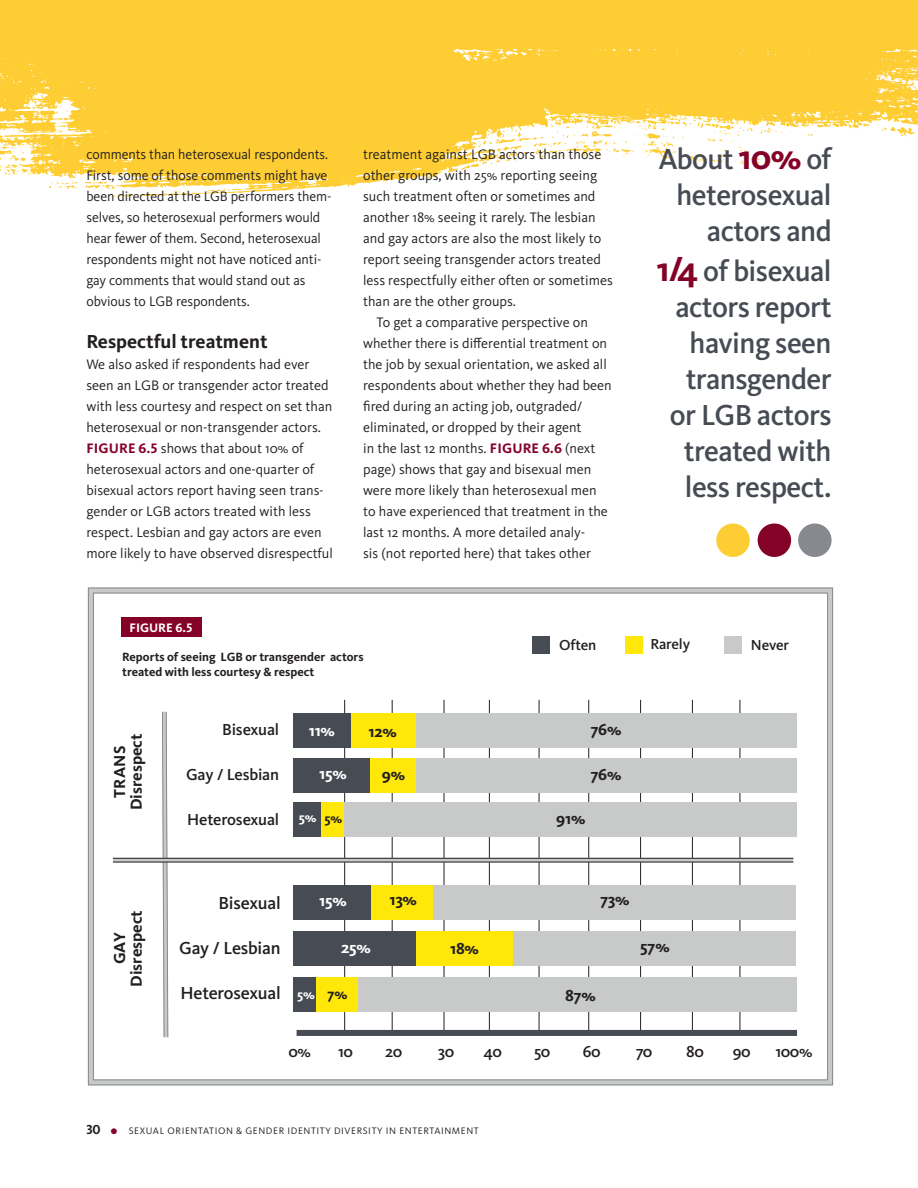
<style>
.page{position:relative;width:918px;height:1188px;background:#fff}
.page>*{position:absolute;margin:0;border:0;box-sizing:border-box;transform-origin:0 0}
.t1{font:500 30px/36px "Kievit OT";letter-spacing:-.02em;color:#464b54;text-align:right}
.t2{font:700 19.5px "Kievit OT";color:#231f20}
.t3{font:500 18px "Kievit OT";letter-spacing:-.01em;color:#231f20}
.t4{font:700 16.5px/16.5px "Kievit OT";color:#231f20;text-align:center}
.t5{font:500 16.5px "Kievit OT";letter-spacing:-.015em;color:#231f20}
.t6{font:700 16.5px "Kievit OT";color:#fff}
.t7{font:500 15px "Kievit OT";letter-spacing:-.01em;color:#231f20}
.t8{font:14.25px/21px "Kievit OT";color:#231f20}
.t9{font:700 13.5px "Kievit OT";color:#fff}
.t10{font:700 12.75px "Kievit OT";color:#fff}
.t11{font:700 12.3px/15px "Kievit OT";color:#231f20}
.t12{font:9.75px "Kievit OT";letter-spacing:.06em;color:#231f20}
.s1{font-weight:700;color:#840128}
.s2{font-weight:700;font-size:36px;color:#840128}
.s3{color:#231f20}
.s4{font-size:15px;color:#231f20}
.s5{font-weight:700;font-size:13.5px}
.s6{font-weight:700;font-size:16.5px;color:#840128}
</style>
<div class="page">
<div style="left:0;top:0;width:918px;height:49px;background:#fecd33"></div>
<svg style="left:499px;top:49px;width:204px;height:4px"></svg>
<svg style="left:703px;top:49px;width:215px;height:88px;background:#fed65b"></svg>
<svg style="left:0;top:49px;width:499px;height:148px;background:#fed453"></svg>
<svg style="left:419px;top:53px;width:408px;height:126px;fill:#fecd33"></svg>
<div style="left:716px;top:523px;width:34px;height:34px;background:#fecd33;border-radius:50%"></div>
<div style="left:758px;top:523px;width:33px;height:34px;background:#840128;border-radius:50%"></div>
<div style="left:798px;top:523px;width:34px;height:34px;background:#868a8e;border-radius:50%"></div>
<svg style="left:87px;top:587px;width:747px;height:499px"></svg>
<div style="left:121px;top:617px;width:80px;height:20px;background:#840128"></div>
<div style="left:724px;top:636px;width:17px;height:17px;background:#c8c9c9"></div>
<div style="left:625px;top:636px;width:17px;height:17px;background:#ffe709"></div>
<div style="left:532px;top:636px;width:17px;height:17px;background:#464b54"></div>
<hr style="left:344px;top:700px;width:1px;height:334px;background:#231f20">
<hr style="left:392px;top:700px;width:1px;height:334px;background:#231f20">
<hr style="left:444px;top:700px;width:1px;height:334px;background:#231f20">
<hr style="left:489px;top:700px;width:1px;height:334px;background:#231f20">
<hr style="left:539px;top:700px;width:1px;height:334px;background:#231f20">
<hr style="left:588px;top:700px;width:1px;height:334px;background:#231f20">
<hr style="left:640px;top:700px;width:1px;height:334px;background:#231f20">
<hr style="left:692px;top:700px;width:1px;height:334px;background:#231f20">
<hr style="left:740px;top:700px;width:1px;height:334px;background:#231f20">
<div style="left:297px;top:1030px;width:500px;height:6px;background:#464b54"></div>
<div style="left:293px;top:713px;width:58px;height:35px;background:#464b54"></div>
<div style="left:351px;top:713px;width:65px;height:35px;background:#ffe709"></div>
<div style="left:416px;top:713px;width:380px;height:35px;background:#c8c9c9"></div>
<div style="left:293px;top:758px;width:78px;height:35px;background:#464b54"></div>
<div style="left:371px;top:758px;width:45px;height:35px;background:#ffe709"></div>
<div style="left:416px;top:758px;width:380px;height:35px;background:#c8c9c9"></div>
<div style="left:293px;top:802px;width:27px;height:35px;background:#464b54"></div>
<div style="left:321px;top:802px;width:24px;height:35px;background:#ffe709"></div>
<div style="left:344px;top:802px;width:452px;height:35px;background:#c8c9c9"></div>
<div style="left:293px;top:885px;width:78px;height:35px;background:#464b54"></div>
<div style="left:371px;top:885px;width:63px;height:35px;background:#ffe709"></div>
<div style="left:434px;top:885px;width:362px;height:35px;background:#c8c9c9"></div>
<div style="left:293px;top:932px;width:123px;height:34px;background:#464b54"></div>
<div style="left:416px;top:932px;width:97px;height:34px;background:#ffe709"></div>
<div style="left:513px;top:932px;width:283px;height:34px;background:#c8c9c9"></div>
<div style="left:293px;top:977px;width:26px;height:35px;background:#464b54"></div>
<div style="left:317px;top:977px;width:43px;height:35px;background:#ffe709"></div>
<div style="left:358px;top:977px;width:438px;height:35px;background:#c8c9c9"></div>
<svg style="left:160px;top:707px;width:10px;height:335px"></svg>
<svg style="left:113px;top:859px;width:680px;height:3px;background:#aeaeae"></svg>
<hr style="left:113px;top:858px;width:680px;height:1px;background:#231f20">
<hr style="left:113px;top:862px;width:680px;height:1px;background:#231f20">
<p class="t8" style="left:86px;top:144px;width:247px">comments than heterosexual respondents.<br>First, some of those comments might have been directed at the LGB performers them&shy;selves, so heterosexual performers would hear fewer of them. Second, heterosexual respondents might not have noticed anti&shy;gay comments that would stand out as obvious to LGB respondents.</p>
<h2 class="t2" style="left:86px;top:330px;width:183px">Respectful treatment</h2>
<p class="t8" style="left:86px;top:354px;width:248px">We also asked if respondents had ever seen an LGB or transgender actor treated with less courtesy and respect on set than heterosexual or non-transgender actors.<br><span class="s1">FIGURE 6.5</span> shows that about 10% of heterosexual actors and one-quarter of bisexual actors report having seen trans&shy;gender or LGB actors treated with less respect. Lesbian and gay actors are even more likely to have observed disrespectful</p>
<p class="t8" style="left:363px;top:144px;width:240px">treatment against LGB actors than those</p>
<p class="t8" style="left:363px;top:165px;width:236px">other groups, with 25% reporting seeing</p>
<p class="t8" style="left:363px;top:186px;width:234px">such treatment often or sometimes and</p>
<p class="t8" style="left:363px;top:207px;width:234px">another 18% seeing it rarely. The lesbian</p>
<p class="t8" style="left:363px;top:228px;width:240px">and gay actors are also the most likely to</p>
<p class="t8" style="left:363px;top:249px;width:239px">report seeing transgender actors treated</p>
<p class="t8" style="left:363px;top:270px;width:251px">less respectfully either often or sometimes</p>
<p class="t8" style="left:363px;top:291px;width:154px">than are the other groups.</p>
<p class="t8" style="left:377px;top:312px;width:213px">To get a comparative perspective on</p>
<p class="t8" style="left:363px;top:333px;width:245px">whether there is differential treatment on</p>
<p class="t8" style="left:363px;top:354px;width:245px">the job by sexual orientation, we asked all</p>
<p class="t8" style="left:363px;top:375px;width:250px">respondents about whether they had been</p>
<p class="t8" style="left:363px;top:396px;width:221px">fired during an acting job, outgraded/</p>
<p class="t8" style="left:363px;top:417px;width:220px">eliminated, or dropped by their agent</p>
<p class="t8" style="left:363px;top:438px;width:234px">in the last 12 months. <span class="s1">FIGURE 6.6</span> (next</p>
<p class="t8" style="left:363px;top:459px;width:230px">page) shows that gay and bisexual men</p>
<p class="t8" style="left:363px;top:480px;width:235px">were more likely than heterosexual men</p>
<p class="t8" style="left:363px;top:501px;width:246px">to have experienced that treatment in the</p>
<p class="t8" style="left:363px;top:522px;width:224px">last 12 months. A more detailed analy-</p>
<p class="t8" style="left:363px;top:543px;width:229px">sis (not reported here) that takes other</p>
<h1 class="t1" style="left:658px;top:141px;width:175px">About <span class="s2">10%</span> of heterosexual actors and</h1>
<h1 class="t1" style="left:656px;top:253px;width:177px"><span class="s2">1/4</span> of bisexual actors report having seen transgender or LGB actors treated with less respect.</h1>
<p class="t10" style="left:130px;top:620px;width:64px">FIGURE 6.5</p>
<p class="t11" style="left:122px;top:649px;width:243px">Reports of seeing LGB or transgender actors treated with less courtesy &amp; respect</p>
<p class="t7" style="left:559px;top:637px;width:39px">Often</p>
<p class="t7" style="left:650px;top:635px;width:41px">Rarely</p>
<p class="t7" style="left:751px;top:637px;width:40px">Never</p>
<p class="t4" style="left:112px;top:810px;width:78px;rotate:-90deg">TRANS<br>Disrespect</p>
<p class="t4" style="left:112px;top:987px;width:78px;rotate:-90deg">GAY<br>Disrespect</p>
<p class="t5" style="left:222px;top:720px;width:58px">Bisexual</p>
<p class="t5" style="left:186px;top:765px;width:95px">Gay / Lesbian</p>
<p class="t5" style="left:187px;top:810px;width:93px">Heterosexual</p>
<p class="t6" style="left:309px;top:721px;width:28px">11%</p>
<p class="t4" style="left:368px;top:723px;width:30px">12%</p>
<p class="t4" style="left:591px;top:722px;width:32px">76%</p>
<p class="t6" style="left:319px;top:764px;width:29px">15%</p>
<p class="t4" style="left:382px;top:766px;width:25px">9%</p>
<p class="t4" style="left:591px;top:766px;width:32px">76%</p>
<p class="t9" style="left:299px;top:810px;width:45px">5% <span class="s3">5%</span></p>
<p class="t4" style="left:556px;top:811px;width:31px">91%</p>
<p class="t3" style="left:219px;top:893px;width:64px">Bisexual</p>
<p class="t3" style="left:179px;top:938px;width:103px">Gay / Lesbian</p>
<p class="t3" style="left:180px;top:983px;width:102px">Heterosexual</p>
<p class="t6" style="left:319px;top:891px;width:29px">15%</p>
<p class="t4" style="left:390px;top:892px;width:29px">13%</p>
<p class="t4" style="left:600px;top:892px;width:31px">73%</p>
<p class="t6" style="left:341px;top:938px;width:31px">25%</p>
<p class="t4" style="left:450px;top:940px;width:30px">18%</p>
<p class="t4" style="left:640px;top:938px;width:31px">57%</p>
<p class="t9" style="left:297px;top:986px;width:52px">5% <span class="s4">7%</span></p>
<p class="t4" style="left:565px;top:987px;width:32px">87%</p>
<p class="t5" style="left:288px;top:1042px;width:24px">0%</p>
<p class="t5" style="left:338px;top:1042px;width:16px">10</p>
<p class="t5" style="left:385px;top:1042px;width:19px">20</p>
<p class="t5" style="left:438px;top:1042px;width:18px">30</p>
<p class="t5" style="left:483px;top:1042px;width:20px">40</p>
<p class="t5" style="left:534px;top:1042px;width:18px">50</p>
<p class="t5" style="left:583px;top:1042px;width:19px">60</p>
<p class="t5" style="left:636px;top:1042px;width:18px">70</p>
<p class="t5" style="left:686px;top:1042px;width:19px">80</p>
<p class="t5" style="left:733px;top:1042px;width:19px">90</p>
<p class="t5" style="left:775px;top:1042px;width:39px">100%</p>
<p class="t12" style="left:86px;top:1125px;width:394px"><span class="s5">30</span> <span class="s6">•</span> SEXUAL ORIENTATION &amp; GENDER IDENTITY DIVERSITY IN ENTERTAINMENT</p>
</div>
